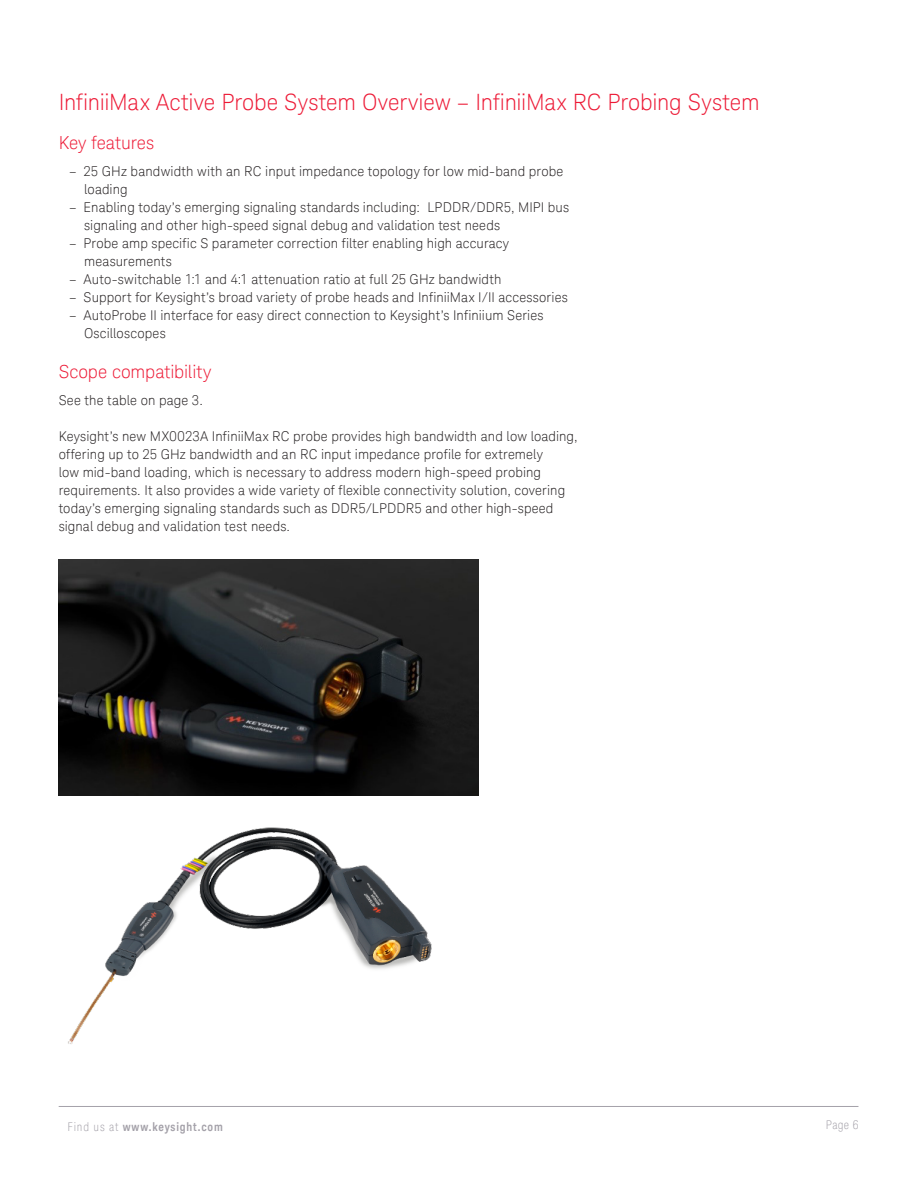
<style>
.page{position:relative;width:918px;height:1188px;background:#fff}
.page>*{position:absolute;margin:0;border:0;box-sizing:border-box;transform-origin:0 0}
.K_Heading_1{font:300 22.5px "Keysight Sans";letter-spacing:-.005em;color:#ed1a36}
.K_Heading_2{font:300 18px "Keysight Sans";color:#ed1a36}
.K_Body_Text{font:300 13.5px/18px "Keysight Sans";letter-spacing:.01em;color:#231f20}
.t1{font:700 12px "Keysight Sans Condensed";letter-spacing:.07em;color:#a4a1a9}
.t2{font:300 condensed 12px "Keysight Sans";color:#a4a1a9}
.s1{font-family:"Keysight Sans";font-weight:300;font-stretch:condensed}
</style>
<div class="page">
<hr style="left:59px;top:1106px;width:799px;height:1px;background:#a4a1a9">
<img style="left:59px;top:559px;width:420px;height:237px">
<img style="left:68px;top:827px;width:364px;height:217px">
<p class="K_Heading_1" style="left:59px;top:89px;width:703px">InfiniiMax Active Probe System Overview – InfiniiMax RC Probing System</p>
<p class="K_Heading_2" style="left:59px;top:132px;width:97px">Key features</p>
<p class="K_Body_Text" style="left:84px;top:162px;width:481px;text-indent:-15px">– 25 GHz bandwidth with an RC input impedance topology for low mid-band probe loading</p>
<p class="K_Body_Text" style="left:84px;top:198px;width:486px;text-indent:-15px">– Enabling today’s emerging signaling standards including: LPDDR/DDR5, MIPI bus signaling and other high-speed signal debug and validation test needs</p>
<p class="K_Body_Text" style="left:84px;top:234px;width:427px;text-indent:-15px">– Probe amp specific S parameter correction filter enabling high accuracy measurements</p>
<p class="K_Body_Text" style="left:69px;top:270px;width:434px">– Auto-switchable 1:1 and 4:1 attenuation ratio at full 25 GHz bandwidth</p>
<p class="K_Body_Text" style="left:69px;top:288px;width:500px">– Support for Keysight’s broad variety of probe heads and InfiniiMax I/II accessories</p>
<p class="K_Body_Text" style="left:84px;top:306px;width:461px;text-indent:-15px">– AutoProbe II interface for easy direct connection to Keysight’s Infiniium Series<br>Oscilloscopes</p>
<p class="K_Heading_2" style="left:59px;top:361px;width:155px">Scope compatibility</p>
<p class="K_Body_Text" style="left:59px;top:391px;width:146px">See the table on page 3.</p>
<p class="K_Body_Text" style="left:59px;top:427px;width:521px">Keysight’s new MX0023A InfiniiMax RC probe provides high bandwidth and low loading, offering up to 25 GHz bandwidth and an RC input impedance profile for extremely<br>low mid-band loading, which is necessary to address modern high-speed probing requirements. It also provides a wide variety of flexible connectivity solution, covering today’s emerging signaling standards such as DDR5/LPDDR5 and other high-speed signal debug and validation test needs.</p>
<p class="t1" style="left:67px;top:1119px;width:157px"><span class="s1">Find us at</span> www.keysight.com</p>
<p class="t2" style="left:826px;top:1117px;width:34px">Page 6</p>
</div>
